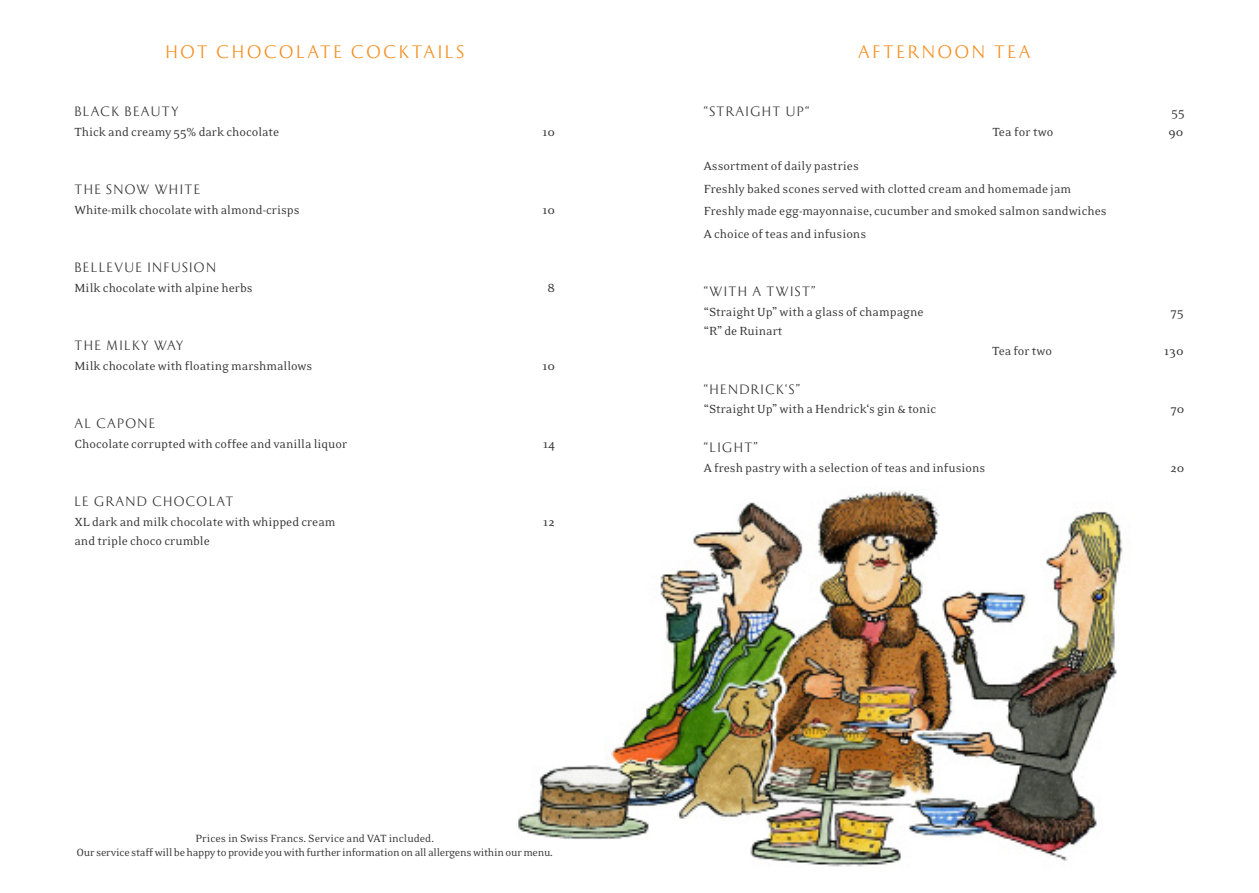
<style>
.page{position:relative;width:1259px;height:893px;background:#fff}
.page>*{position:absolute;margin:0;border:0;box-sizing:border-box;transform-origin:0 0}
.t1{font:18px "Garda Titling N02";letter-spacing:.15em;color:#f68e1e}
.Body{font:13.5px "Eidetic Neo OT";color:#333}
.t2{font:13.5px "Garda Titling N02";letter-spacing:.1em;color:#333}
.t3{font:12px/13.5px "Eidetic Neo OT";letter-spacing:-.02em;color:#333;text-align:center}
</style>
<div class="page">
<img style="left:517px;top:489px;width:606px;height:378px">
<p class="t1" style="left:165px;top:41px;width:300px">HOT CHOCOLATE COCKTAILS</p>
<p class="t2" style="left:74px;top:104px;width:106px">BLACK BEAUTY</p>
<p class="Body" style="left:74px;top:125px;width:206px">Thick and creamy 55% dark chocolate</p>
<p class="Body" style="left:542px;top:125px;width:14px">10</p>
<p class="t2" style="left:74px;top:182px;width:127px">THE SNOW WHITE</p>
<p class="Body" style="left:74px;top:203px;width:227px">White-milk chocolate with almond-crisps</p>
<p class="Body" style="left:542px;top:203px;width:14px">10</p>
<p class="t2" style="left:74px;top:260px;width:143px">BELLEVUE INFUSION</p>
<p class="Body" style="left:74px;top:281px;width:180px">Milk chocolate with alpine herbs</p>
<p class="Body" style="left:547px;top:281px;width:9px">8</p>
<p class="t2" style="left:74px;top:338px;width:111px">THE MILKY WAY</p>
<p class="Body" style="left:74px;top:359px;width:239px">Milk chocolate with floating marshmallows</p>
<p class="Body" style="left:542px;top:359px;width:14px">10</p>
<p class="t2" style="left:74px;top:416px;width:83px">AL CAPONE</p>
<p class="Body" style="left:74px;top:437px;width:274px">Chocolate corrupted with coffee and vanilla liquor</p>
<p class="Body" style="left:543px;top:437px;width:14px">14</p>
<p class="t2" style="left:74px;top:494px;width:160px">LE GRAND CHOCOLAT</p>
<p class="Body" style="left:74px;top:515px;width:263px">XL dark and milk chocolate with whipped cream</p>
<p class="Body" style="left:543px;top:515px;width:13px">12</p>
<p class="Body" style="left:74px;top:534px;width:137px">and triple choco crumble</p>
<p class="t3" style="left:77px;top:832px;width:478px">Prices in Swiss Francs. Service and VAT included.<br>Our service staff will be happy to provide you with further information on all allergens within our menu.</p>
<p class="t1" style="left:858px;top:41px;width:174px">AFTERNOON TEA</p>
<p class="t2" style="left:704px;top:104px;width:107px">“STRAIGHT UP“</p>
<p class="Body" style="left:1171px;top:105px;width:15px">55</p>
<p class="Body" style="left:992px;top:125px;width:62px">Tea for two</p>
<p class="Body" style="left:1168px;top:125px;width:16px">90</p>
<p class="Body" style="left:704px;top:159px;width:156px">Assortment of daily pastries</p>
<p class="Body" style="left:704px;top:182px;width:369px">Freshly baked scones served with clotted cream and homemade jam</p>
<p class="Body" style="left:704px;top:204px;width:404px">Freshly made egg-mayonnaise, cucumber and smoked salmon sandwiches</p>
<p class="Body" style="left:704px;top:227px;width:164px">A choice of teas and infusions</p>
<p class="t2" style="left:704px;top:284px;width:113px">“WITH A TWIST”</p>
<p class="Body" style="left:704px;top:305px;width:221px">“Straight Up” with a glass of champagne</p>
<p class="Body" style="left:1170px;top:305px;width:14px">75</p>
<p class="Body" style="left:704px;top:324px;width:80px">“R” de Ruinart</p>
<p class="Body" style="left:992px;top:344px;width:61px">Tea for two</p>
<p class="Body" style="left:1164px;top:344px;width:21px">130</p>
<p class="t2" style="left:704px;top:381px;width:98px">“HENDRICK‘s”</p>
<p class="Body" style="left:704px;top:402px;width:234px">“Straight Up” with a Hendrick‘s gin &amp; tonic</p>
<p class="Body" style="left:1170px;top:402px;width:16px">70</p>
<p class="t2" style="left:704px;top:440px;width:55px">“LIGHT”</p>
<p class="Body" style="left:704px;top:461px;width:283px">A fresh pastry with a selection of teas and infusions</p>
<p class="Body" style="left:1170px;top:461px;width:15px">20</p>
</div>
